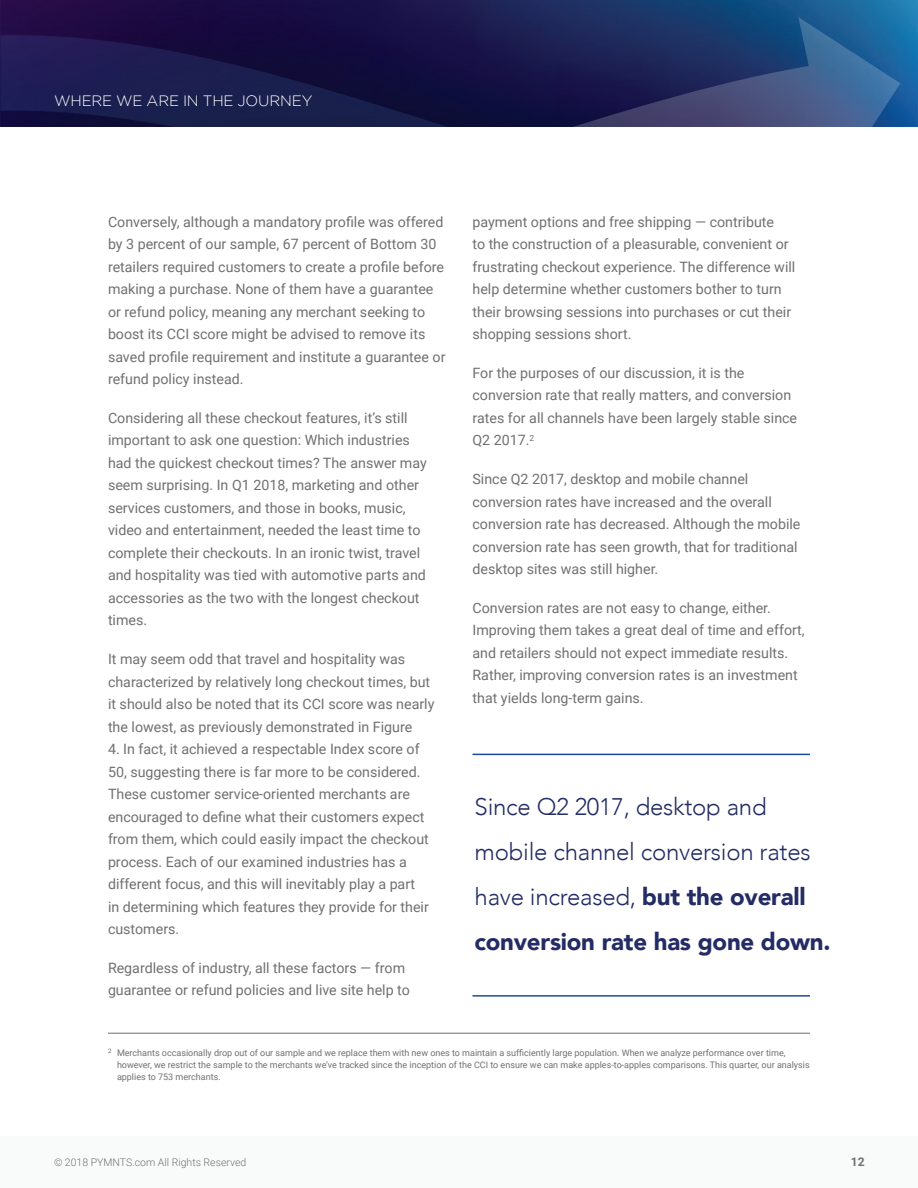
<style>
.page{position:relative;width:918px;height:1188px;background:#fff}
.page>*{position:absolute;margin:0;border:0;box-sizing:border-box;transform-origin:0 0}
.t1{font:300 24px/45px "Avenir";letter-spacing:-.01em;color:#232c64}
.t2{font:300 15px "Gotham";letter-spacing:-.01em;color:#fff}
.t3{font:14.25px/22.5px "Roboto";color:#707073}
.t4{font:700 12px "Roboto";color:#707073}
.t5{font:300 10.5px "Roboto";color:#707073}
.t6{font:9px/12px "Roboto";color:#707073}
.s1{font-weight:900}
</style>
<div class="page">
<img style="left:0;top:0;width:918px;height:127px">
<svg style="left:0;top:29px;width:77px;height:98px;background:#1d1851"></svg>
<svg style="left:77px;top:17px;width:823px;height:110px;background:#1e2758"></svg>
<div style="left:0;top:1136px;width:918px;height:52px;background:#f9fafa"></div>
<hr style="left:108px;top:1033px;width:702px;height:1px;background:#707073">
<hr style="left:472px;top:754px;width:338px;height:1px;background:#1d4b9d">
<hr style="left:472px;top:995px;width:338px;height:2px;background:#1d4b9d">
<p class="t2" style="left:54px;top:92px;width:260px">WHERE WE ARE IN THE JOURNEY</p>
<p class="t3" style="left:108px;top:210px;width:339px">Conversely, although a mandatory profile was offered by 3 percent of our sample, 67 percent of Bottom 30 retailers required customers to create a profile before making a purchase. None of them have a guarantee or refund policy, meaning any merchant seeking to boost its CCI score might be advised to remove its saved profile requirement and institute a guarantee or refund policy instead.</p>
<p class="t3" style="left:108px;top:406px;width:320px">Considering all these checkout features, it’s still important to ask one question: Which industries had the quickest checkout times? The answer may seem surprising. In Q1 2018, marketing and other services customers, and those in books, music, video and entertainment, needed the least time to complete their checkouts. In an ironic twist, travel and hospitality was tied with automotive parts and accessories as the two with the longest checkout times.</p>
<p class="t3" style="left:108px;top:647px;width:328px">It may seem odd that travel and hospitality was characterized by relatively long checkout times, but it should also be noted that its CCI score was nearly the lowest, as previously demonstrated in Figure</p>
<p class="t3" style="left:108px;top:737px;width:322px">4. In fact, it achieved a respectable Index score of 50, suggesting there is far more to be considered.<br>These customer service-oriented merchants are encouraged to define what their customers expect from them, which could easily impact the checkout process. Each of our examined industries has a different focus, and this will inevitably play a part in determining which features they provide for their customers.</p>
<p class="t3" style="left:108px;top:956px;width:303px">Regardless of industry, all these factors — from guarantee or refund policies and live site help to</p>
<p class="t3" style="left:473px;top:210px;width:324px">payment options and free shipping — contribute<br>to the construction of a pleasurable, convenient or frustrating checkout experience. The difference will help determine whether customers bother to turn their browsing sessions into purchases or cut their shopping sessions short.</p>
<p class="t3" style="left:473px;top:361px;width:326px">For the purposes of our discussion, it is the conversion rate that really matters, and conversion rates for all channels have been largely stable since Q2 2017.<sup>2</sup></p>
<p class="t3" style="left:472px;top:467px;width:330px">Since Q2 2017, desktop and mobile channel conversion rates have increased and the overall conversion rate has decreased. Although the mobile conversion rate has seen growth, that for traditional desktop sites was still higher.</p>
<p class="t3" style="left:472px;top:596px;width:334px">Conversion rates are not easy to change, either.<br>Improving them takes a great deal of time and effort, and retailers should not expect immediate results.<br>Rather, improving conversion rates is an investment that yields long-term gains.</p>
<h1 class="t1" style="left:475px;top:785px;width:358px">Since Q2 2017, desktop and mobile channel conversion rates have increased, <span class="s1">but the overall conversion rate has gone down.</span></h1>
<p class="t6" style="left:117px;top:1046px;width:694px;text-indent:-9px"><sup>2</sup> Merchants occasionally drop out of our sample and we replace them with new ones to maintain a sufficiently large population. When we analyze performance over time, however, we restrict the sample to the merchants we’ve tracked since the inception of the CCI to ensure we can make apples-to-apples comparisons. This quarter, our analysis applies to 753 merchants.</p>
<p class="t5" style="left:54px;top:1155px;width:194px">© 2018 PYMNTS.com All Rights Reserved</p>
<p class="t4" style="left:851px;top:1153px;width:15px">12</p>
</div>
